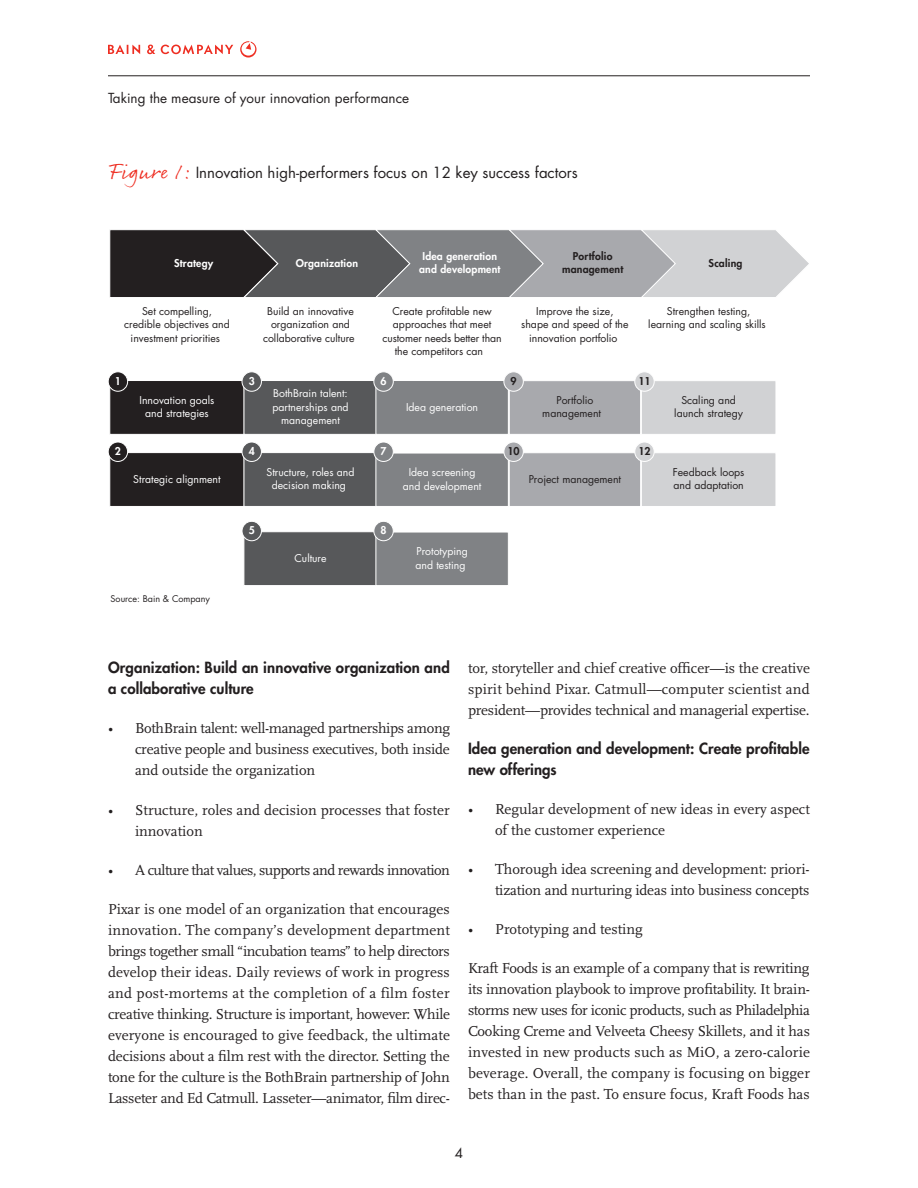
<style>
.page{position:relative;width:918px;height:1188px;background:#fff}
.page>*{position:absolute;margin:0;border:0;box-sizing:border-box;transform-origin:0 0}
.Body_text{font:15px/21px "Scala";letter-spacing:-.015em;color:#231f20;text-align:justify}
.Body_text_Bullets{font:15px/21px "Scala";color:#231f20}
.Subhead_2{font:800 15px/21px "Futura";letter-spacing:.005em;color:#231f20}
.Chart_tagline{font:15px "Futura";color:#231f20}
.Body_text_Bullets-2{font:15px "Scala";letter-spacing:-.035em;color:#231f20}
.t1{font:13.5px "Futura";color:#231f20}
.t2{font:10.5px/13.5px "Futura";color:#231f20;text-align:center}
.t3{font:10.5px/13.5px "Futura";color:#fff;text-align:center}
.t4{font:800 10.5px/13.5px "Futura";letter-spacing:.02em;color:#fff;text-align:center}
.t5{font:800 10.5px/13.5px "Futura";letter-spacing:.02em;color:#231f20;text-align:center}
.t6{font:9px "Futura";color:#231f20}
.s1{font-family:"Rollerscript Rough";font-size:22.5px;color:#ee2e22}
</style>
<div class="page">
<svg style="left:108px;top:45px;width:32px;height:9px"></svg>
<svg style="left:147px;top:45px;width:8px;height:9px"></svg>
<svg style="left:161px;top:45px;width:72px;height:9px"></svg>
<svg style="left:240px;top:41px;width:16px;height:17px"></svg>
<hr style="left:108px;top:76px;width:702px;height:1px;background:#231f20">
<div style="left:244px;top:532px;width:133px;height:54px;background:#57585a;border:1px solid #fff"></div>
<div style="left:376px;top:532px;width:133px;height:54px;background:#808285;border:1px solid #fff"></div>
<div style="left:110px;top:452px;width:134px;height:55px;background:#231f20;border:1px solid #fff"></div>
<div style="left:244px;top:452px;width:133px;height:55px;background:#57585a;border:1px solid #fff"></div>
<div style="left:376px;top:453px;width:133px;height:54px;background:#808285;border:1px solid #fff"></div>
<div style="left:509px;top:453px;width:132px;height:54px;background:#a8a9ad;border:1px solid #fff"></div>
<div style="left:641px;top:453px;width:135px;height:54px;background:#d1d2d4;border:1px solid #fff"></div>
<div style="left:110px;top:380px;width:134px;height:55px;background:#231f20;border:1px solid #fff"></div>
<div style="left:244px;top:380px;width:133px;height:55px;background:#57585a;border:1px solid #fff"></div>
<div style="left:376px;top:380px;width:133px;height:55px;background:#808285;border:1px solid #fff"></div>
<div style="left:509px;top:380px;width:132px;height:55px;background:#a8a9ad;border:1px solid #fff"></div>
<div style="left:641px;top:380px;width:135px;height:55px;background:#d1d2d4;border:1px solid #fff"></div>
<div style="left:108px;top:442px;width:20px;height:19px;background:#231f20;border-radius:50%"></div>
<div style="left:108px;top:442px;width:20px;height:20px;border:1px solid #fff;border-radius:50%"></div>
<div style="left:108px;top:372px;width:20px;height:19px;background:#231f20;border-radius:50%"></div>
<div style="left:108px;top:372px;width:20px;height:19px;border:1px solid #fff;border-radius:50%"></div>
<div style="left:242px;top:442px;width:19px;height:19px;background:#57585a;border-radius:50%"></div>
<div style="left:242px;top:442px;width:20px;height:20px;border:1px solid #fff;border-radius:50%"></div>
<div style="left:242px;top:372px;width:19px;height:19px;background:#57585a;border-radius:50%"></div>
<div style="left:242px;top:372px;width:20px;height:19px;border:1px solid #fff;border-radius:50%"></div>
<div style="left:242px;top:521px;width:19px;height:20px;background:#57585a;border-radius:50%"></div>
<div style="left:242px;top:521px;width:20px;height:20px;border:1px solid #fff;border-radius:50%"></div>
<div style="left:374px;top:442px;width:19px;height:19px;background:#808285;border-radius:50%"></div>
<div style="left:374px;top:442px;width:19px;height:20px;border:1px solid #fff;border-radius:50%"></div>
<div style="left:374px;top:372px;width:19px;height:19px;background:#808285;border-radius:50%"></div>
<div style="left:374px;top:372px;width:19px;height:19px;border:1px solid #fff;border-radius:50%"></div>
<div style="left:374px;top:521px;width:19px;height:20px;background:#808285;border-radius:50%"></div>
<div style="left:374px;top:521px;width:19px;height:20px;border:1px solid #fff;border-radius:50%"></div>
<div style="left:504px;top:372px;width:19px;height:19px;background:#a8a9ad;border-radius:50%"></div>
<div style="left:504px;top:372px;width:20px;height:19px;border:1px solid #fff;border-radius:50%"></div>
<div style="left:504px;top:442px;width:19px;height:19px;background:#a8a9ad;border-radius:50%"></div>
<div style="left:504px;top:442px;width:20px;height:20px;border:1px solid #fff;border-radius:50%"></div>
<div style="left:635px;top:442px;width:19px;height:19px;background:#d1d2d4;border-radius:50%"></div>
<div style="left:635px;top:442px;width:19px;height:20px;border:1px solid #fff;border-radius:50%"></div>
<div style="left:635px;top:372px;width:19px;height:19px;background:#d1d2d4;border-radius:50%"></div>
<div style="left:635px;top:372px;width:19px;height:19px;border:1px solid #fff;border-radius:50%"></div>
<svg style="left:109px;top:230px;width:700px;height:67px;background:#808082"></svg>
<p class="t1" style="left:108px;top:89px;width:303px">Taking the measure of your innovation performance</p>
<p class="Chart_tagline" style="left:108px;top:163px;width:471px"><span class="s1">Figure 1:</span> Innovation high-performers focus on 12 key success factors</p>
<p class="t4" style="left:174px;top:256px;width:41px">Strategy</p>
<p class="t4" style="left:296px;top:256px;width:64px">Organization</p>
<p class="t4" style="left:419px;top:249px;width:83px">Idea generation and development</p>
<p class="t5" style="left:562px;top:249px;width:63px">Portfolio management</p>
<p class="t5" style="left:709px;top:256px;width:35px">Scaling</p>
<p class="t2" style="left:124px;top:304px;width:107px">Set compelling, credible objectives and investment priorities</p>
<p class="t2" style="left:263px;top:304px;width:93px">Build an innovative organization and collaborative culture</p>
<p class="t2" style="left:392px;top:304px;width:101px">Create profitable new</p>
<p class="t2" style="left:521px;top:304px;width:109px">Improve the size,<br>shape and speed of the innovation portfolio</p>
<p class="t2" style="left:648px;top:304px;width:119px">Strengthen testing, learning and scaling skills</p>
<p class="t2" style="left:393px;top:318px;width:100px">approaches that meet</p>
<p class="t2" style="left:383px;top:331px;width:120px">customer needs better than</p>
<p class="t2" style="left:395px;top:345px;width:90px">the competitors can</p>
<p class="t4" style="left:115px;top:374px;width:8px">1</p>
<p class="t4" style="left:115px;top:444px;width:8px">2</p>
<p class="t4" style="left:249px;top:374px;width:8px">3</p>
<p class="t3" style="left:140px;top:393px;width:76px">Innovation goals and strategies</p>
<p class="t3" style="left:272px;top:387px;width:78px">BothBrain talent: partnerships and management</p>
<p class="t4" style="left:249px;top:444px;width:8px">4</p>
<p class="t4" style="left:381px;top:374px;width:8px">6</p>
<p class="t4" style="left:381px;top:444px;width:8px">7</p>
<p class="t5" style="left:511px;top:374px;width:8px">9</p>
<p class="t5" style="left:638px;top:374px;width:14px">11</p>
<p class="t3" style="left:406px;top:400px;width:74px">Idea generation</p>
<p class="t2" style="left:542px;top:393px;width:60px;text-align:left;text-indent:14px">Portfolio management</p>
<p class="t2" style="left:674px;top:393px;width:70px">Scaling and launch strategy</p>
<p class="t5" style="left:508px;top:444px;width:14px">10</p>
<p class="t5" style="left:638px;top:444px;width:14px">12</p>
<p class="t3" style="left:133px;top:472px;width:89px">Strategic alignment</p>
<p class="t3" style="left:267px;top:465px;width:89px">Structure, roles and decision making</p>
<p class="t3" style="left:403px;top:466px;width:80px">Idea screening and development</p>
<p class="t2" style="left:529px;top:472px;width:94px">Project management</p>
<p class="t2" style="left:673px;top:465px;width:73px;text-align:left">Feedback loops and adaptation</p>
<p class="t4" style="left:249px;top:523px;width:8px">5</p>
<p class="t4" style="left:381px;top:523px;width:8px">8</p>
<p class="t3" style="left:294px;top:551px;width:34px">Culture</p>
<p class="t3" style="left:416px;top:545px;width:54px;text-align:left">Prototyping and testing</p>
<p class="t6" style="left:111px;top:592px;width:101px">Source: Bain &amp; Company</p>
<p class="Subhead_2" style="left:108px;top:657px;width:344px">Organization: Build an innovative organization and a collaborative culture</p>
<p class="Body_text_Bullets" style="left:135px;top:718px;width:316px;text-align:justify;text-indent:-27px">• BothBrain talent: well-managed partnerships among creative people and business executives, both inside and outside the organization</p>
<p class="Body_text_Bullets" style="left:135px;top:799px;width:316px;text-indent:-27px">• Structure, roles and decision processes that foster innovation</p>
<p class="Body_text_Bullets-2" style="left:108px;top:862px;width:343px">• A culture that values, supports and rewards innovation</p>
<p class="Body_text" style="left:108px;top:898px;width:344px">Pixar is one model of an organization that encourages innovation. The company’s development department brings together small “incubation teams” to help directors develop their ideas. Daily reviews of work in progress and post-mortems at the completion of a film foster creative thinking. Structure is important, however: While everyone is encouraged to give feedback, the ultimate decisions about a film rest with the director. Setting the tone for the culture is the BothBrain partnership of John Lasseter and Ed Catmull. Lasseter—animator, film direc-</p>
<p class="Body_text" style="left:468px;top:658px;width:343px">tor, storyteller and chief creative officer—is the creative spirit behind Pixar. Catmull—computer scientist and president—provides technical and managerial expertise.</p>
<p class="Subhead_2" style="left:468px;top:737px;width:343px">Idea generation and development: Create profitable new offerings</p>
<p class="Body_text_Bullets" style="left:495px;top:799px;width:316px;text-indent:-27px">• Regular development of new ideas in every aspect of the customer experience</p>
<p class="Body_text_Bullets" style="left:468px;top:859px;width:343px;text-align:right">• Thorough idea screening and development: priori&shy;tization and nurturing ideas into business concepts</p>
<p class="Body_text_Bullets" style="left:468px;top:919px;width:176px">• Prototyping and testing</p>
<p class="Body_text" style="left:468px;top:958px;width:344px">Kraft Foods is an example of a company that is rewriting its innovation playbook to improve profitability. It brain&shy;storms new uses for iconic products, such as Philadelphia Cooking Creme and Velveeta Cheesy Skillets, and it has invested in new products such as MiO, a zero-calorie beverage. Overall, the company is focusing on bigger bets than in the past. To ensure focus, Kraft Foods has</p>
<p class="t1" style="left:455px;top:1144px;width:10px">4</p>
</div>
